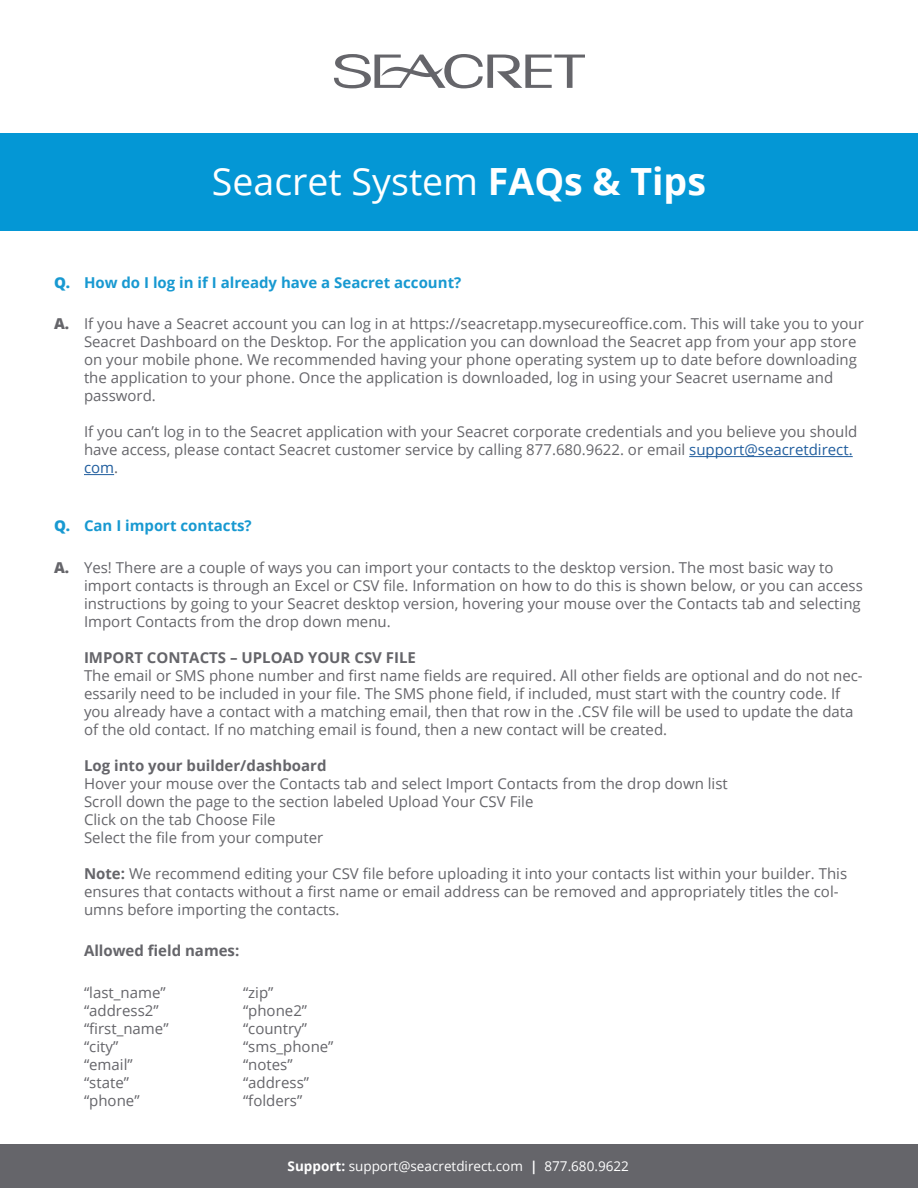
<style>
.page{position:relative;width:918px;height:1188px;background:#fff}
.page>*{position:absolute;margin:0;border:0;box-sizing:border-box;transform-origin:0 0}
.t1{font:37.5px "Open Sans";color:#fff}
.t2{font:15px/18px "Open Sans";color:#65656a}
.t3{font:700 15px "Open Sans";color:#65656a}
.t4{font:700 15px "Open Sans";color:#1899d1}
.t5{font:800 15px "Open Sans";color:#1899d1}
.t6{font:800 15px "Open Sans";color:#65656a}
.t7{font:13.5px "Open Sans";color:#fff}
.s1{font-weight:700}
.s2{color:#215e9e}
</style>
<div class="page">
<div style="left:0;top:1144px;width:918px;height:44px;background:#65656a"></div>
<div style="left:0;top:134px;width:918px;height:97px;background:#0497d5"></div>
<svg style="left:334px;top:54px;width:251px;height:34px"></svg>
<hr style="left:689px;top:456px;width:164px;height:1px;background:#215e9e">
<hr style="left:84px;top:474px;width:30px;height:1px;background:#215e9e">
<h1 class="t1" style="left:212px;top:156px;width:496px">Seacret System <span class="s1">FAQs &amp; Tips</span></h1>
<p class="t5" style="left:54px;top:271px;width:18px">Q.</p>
<p class="t6" style="left:54px;top:313px;width:17px">A.</p>
<p class="t4" style="left:84px;top:272px;width:379px">How do I log in if I already have a Seacret account?</p>
<p class="t2" style="left:84px;top:315px;width:781px">If you have a Seacret account you can log in at https://seacretapp.mysecureoffice.com. This will take you to your Seacret Dashboard on the Desktop. For the application you can download the Seacret app from your app store on your mobile phone. We recommended having your phone operating system up to date before downloading the application to your phone. Once the application is downloaded, log in using your Seacret username and password.</p>
<p class="t2" style="left:84px;top:423px;width:775px">If you can’t log in to the Seacret application with your Seacret corporate credentials and you believe you should have access, please contact Seacret customer service by calling 877.680.9622. or email <span class="s2">support@seacretdirect. com</span>.</p>
<p class="t5" style="left:54px;top:514px;width:18px">Q.</p>
<p class="t6" style="left:54px;top:556px;width:17px">A.</p>
<p class="t4" style="left:84px;top:515px;width:169px">Can I import contacts?</p>
<p class="t2" style="left:84px;top:558px;width:780px">Yes! There are a couple of ways you can import your contacts to the desktop version. The most basic way to import contacts is through an Excel or CSV file. Information on how to do this is shown below, or you can access instructions by going to your Seacret desktop version, hovering your mouse over the Contacts tab and selecting Import Contacts from the drop down menu.</p>
<p class="t3" style="left:84px;top:647px;width:333px">IMPORT CONTACTS – UPLOAD YOUR CSV FILE</p>
<p class="t2" style="left:84px;top:666px;width:780px">The email or SMS phone number and first name fields are required. All other fields are optional and do not nec&shy;essarily need to be included in your file. The SMS phone field, if included, must start with the country code. If you already have a contact with a matching email, then that row in the .CSV file will be used to update the data of the old contact. If no matching email is found, then a new contact will be created.</p>
<p class="t3" style="left:84px;top:755px;width:244px">Log into your builder/dashboard</p>
<p class="t2" style="left:84px;top:774px;width:645px">Hover your mouse over the Contacts tab and select Import Contacts from the drop down list Scroll down the page to the section labeled Upload Your CSV File<br>Click on the tab Choose File<br>Select the file from your computer</p>
<p class="t2" style="left:84px;top:864px;width:765px"><span class="s1">Note:</span> We recommend editing your CSV file before uploading it into your contacts list within your builder. This ensures that contacts without a first name or email address can be removed and appropriately titles the col&shy;umns before importing the contacts.</p>
<p class="t3" style="left:84px;top:940px;width:157px">Allowed field names:</p>
<p class="t2" style="left:84px;top:983px;width:86px">“last_name” “address2” “first_name” “city” “email” “state” “phone”</p>
<p class="t2" style="left:243px;top:983px;width:92px">“zip” “phone2” “country” “sms_phone” “notes” “address” “folders”</p>
<p class="t7" style="left:288px;top:1157px;width:343px"><span class="s1">Support:</span> support@seacretdirect.com <span class="s1">|</span> 877.680.9622</p>
</div>
